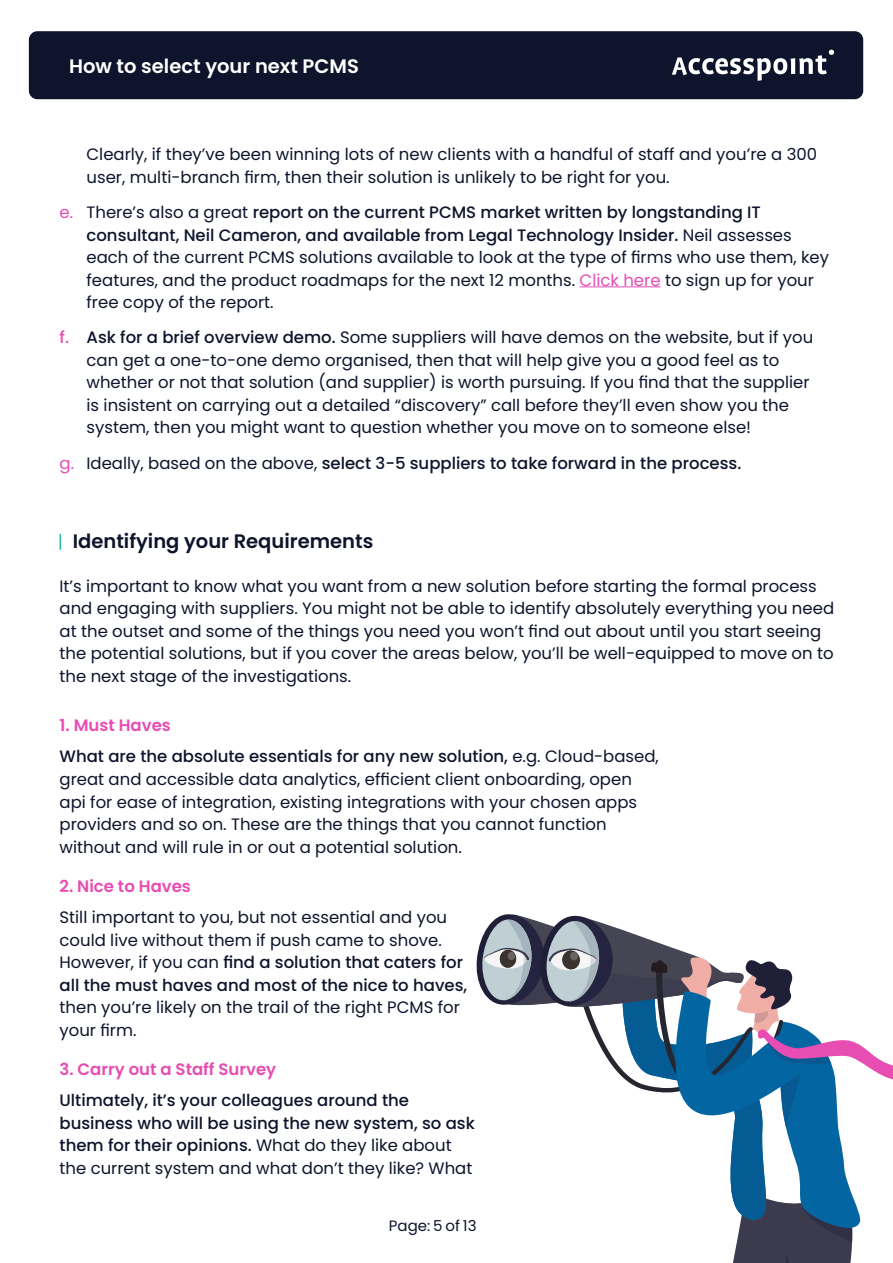
<style>
.page{position:relative;width:893px;height:1263px;background:#fff}
.page>*{position:absolute;margin:0;border:0;box-sizing:border-box;transform-origin:0 0}
.t1{font:600 19.5px "Poppins";color:#0d142b}
.t2{font:600 19.5px "Poppins";color:#fff}
.t3{font:16.5px/22.5px "Poppins";color:#0d142b}
.t4{font:500 16.5px/22.5px "Poppins";color:#0d142b}
.t5{font:600 16.5px "Poppins";color:#e84cb3}
.t6{font:15px "Poppins";color:#0d142b}
.s1{color:#e84cb3}
.s2{font-weight:500}
.s3{font-weight:500;color:#e84cb3}
.s4{font-weight:400;color:#e84cb3}
.s5{font-weight:400}
.s6{font-weight:600;color:#e84cb3}
</style>
<div class="page">
<div style="left:29px;top:31px;width:834px;height:68px;background:#0d142b;border-radius:9px"></div>
<svg style="left:672px;top:50px;width:162px;height:31px"></svg>
<hr style="left:580px;top:286px;width:81px;height:1px;background:#e84cb3">
<svg style="left:60px;top:534px;width:1px;height:16px"></svg>
<svg style="left:476px;top:914px;width:417px;height:349px"></svg>
<p class="t2" style="left:69px;top:55px;width:291px">How to select your next PCMS</p>
<p class="t3" style="left:87px;top:143px;width:732px">Clearly, if they’ve been winning lots of new clients with a handful of staff and you’re a 300 user, multi-branch firm, then their solution is unlikely to be right for you.</p>
<p class="t3" style="left:87px;top:201px;width:744px;text-indent:-27px"><span class="s1">e.</span> There’s also a great <span class="s2">report on the current PCMS market written by longstanding IT consultant, Neil Cameron, and available from Legal Technology Insider.</span> Neil assesses each of the current PCMS solutions available to look at the type of firms who use them, key features, and the product roadmaps for the next 12 months. <span class="s1">Click here</span> to sign up for your free copy of the report.</p>
<p class="t3" style="left:87px;top:326px;width:728px;text-indent:-27px"><span class="s3">f.</span> <span class="s2">Ask for a brief overview demo.</span> Some suppliers will have demos on the website, but if you can get a one-to-one demo organised, then that will help give you a good feel as to whether or not that solution (and supplier) is worth pursuing. If you find that the supplier is insistent on carrying out a detailed “discovery” call before they’ll even show you the system, then you might want to question whether you move on to someone else!</p>
<p class="t4" style="left:60px;top:452px;width:683px"><span class="s4">g.</span> <span class="s5">Ideally, based on the above,</span> select 3-5 suppliers to take forward in the process.</p>
<p class="t1" style="left:73px;top:530px;width:302px">Identifying your Requirements</p>
<p class="t3" style="left:60px;top:575px;width:776px">It’s important to know what you want from a new solution before starting the formal process and engaging with suppliers. You might not be able to identify absolutely everything you need at the outset and some of the things you need you won’t find out about until you start seeing the potential solutions, but if you cover the areas below, you’ll be well-equipped to move on to the next stage of the investigations.</p>
<p class="t4" style="left:60px;top:710px;width:601px;line-height:31px"><span class="s6">1. Must Haves<br></span>What are the absolute essentials for any new solution, <span class="s5">e.g. Cloud-based,</span></p>
<p class="t3" style="left:60px;top:768px;width:579px">great and accessible data analytics, efficient client onboarding, open api for ease of integration, existing integrations with your chosen apps providers and so on. These are the things that you cannot function without and will rule in or out a potential solution.</p>
<p class="t5" style="left:60px;top:877px;width:133px">2. Nice to Haves</p>
<p class="t3" style="left:60px;top:906px;width:409px">Still important to you, but not essential and you could live without them if push came to shove.<br>However, if you can <span class="s2">find a solution that caters for all the must haves and most of the nice to haves,</span></p>
<p class="t3" style="left:60px;top:996px;width:402px">then you’re likely on the trail of the right PCMS for your firm.</p>
<p class="t5" style="left:60px;top:1060px;width:218px">3. Carry out a Staff Survey</p>
<p class="t4" style="left:60px;top:1089px;width:417px">Ultimately, it’s your colleagues around the business who will be using the new system, so ask them for their opinions. <span class="s5">What do they like about the current system and what don’t they like? What</span></p>
<p class="t6" style="left:389px;top:1217px;width:89px">Page: 5 of 13</p>
</div>
